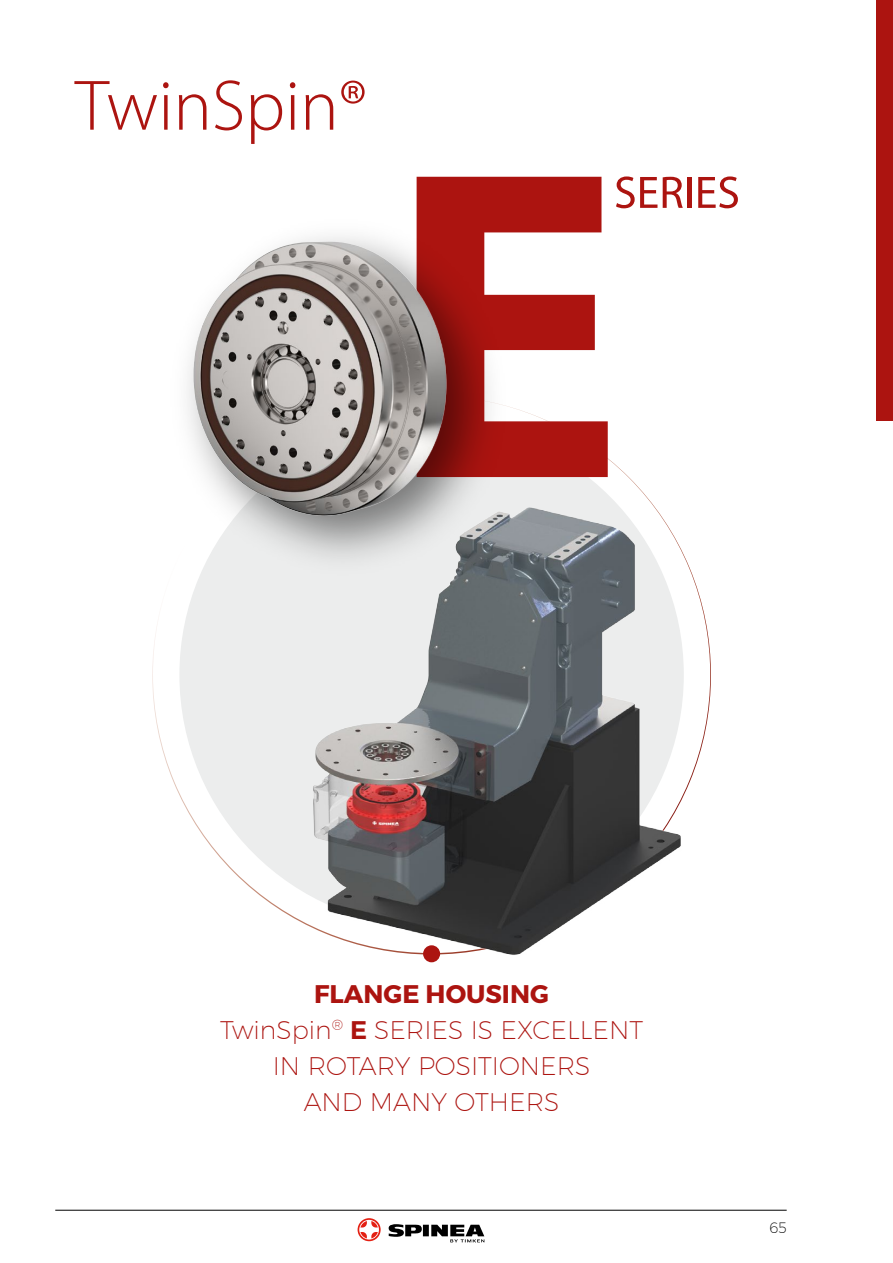
<style>
.page{position:relative;width:893px;height:1263px;background:#fff}
.page>*{position:absolute;margin:0;border:0;box-sizing:border-box;transform-origin:0 0}
.t1{font:300 72px "Myriad Pro";color:#ac1410}
.Popis_skrutiek_vykre{font:25.5px "Trueno Ult Lt";color:#ac1410}
.Popis_skrutiek_vykre-2{font:25.5px "Trueno Bd";color:#ac1410}
.t2{font:15px "Trueno Ult Lt";color:#000}
.s1{font-family:"Trueno S Bd"}
</style>
<div class="page">
<div style="left:876px;top:0;width:17px;height:421px;background:#ac1410"></div>
<hr style="left:55px;top:1210px;width:732px;height:1px;background:#000">
<svg style="left:389px;top:1224px;width:95px;height:18px"></svg>
<svg style="left:358px;top:1218px;width:23px;height:23px"></svg>
<svg style="left:417px;top:177px;width:191px;height:300px;fill:#ac1410"></svg>
<svg style="left:616px;top:176px;width:41px;height:32px"></svg>
<svg style="left:663px;top:177px;width:20px;height:31px"></svg>
<hr style="left:687px;top:177px;width:4px;height:31px;background:#ac1410">
<svg style="left:698px;top:176px;width:40px;height:32px"></svg>
<img style="left:416px;top:204px;width:105px;height:281px">
<img style="left:187px;top:214px;width:321px;height:271px">
<img style="left:152px;top:485px;width:559px;height:478px">
<h1 class="t1" style="left:75px;top:62px;width:293px">TwinSpin®</h1>
<p class="Popis_skrutiek_vykre-2" style="left:314px;top:978px;width:236px">FLANGE HOUSING</p>
<p class="Popis_skrutiek_vykre" style="left:220px;top:1014px;width:425px">TwinSpin<sup>®</sup> <span class="s1">E</span> SERIES IS EXCELLENT</p>
<p class="Popis_skrutiek_vykre" style="left:273px;top:1050px;width:319px">IN ROTARY POSITIONERS</p>
<p class="Popis_skrutiek_vykre" style="left:304px;top:1086px;width:257px">AND MANY OTHERS</p>
<p class="t2" style="left:769px;top:1218px;width:19px">65</p>
</div>
